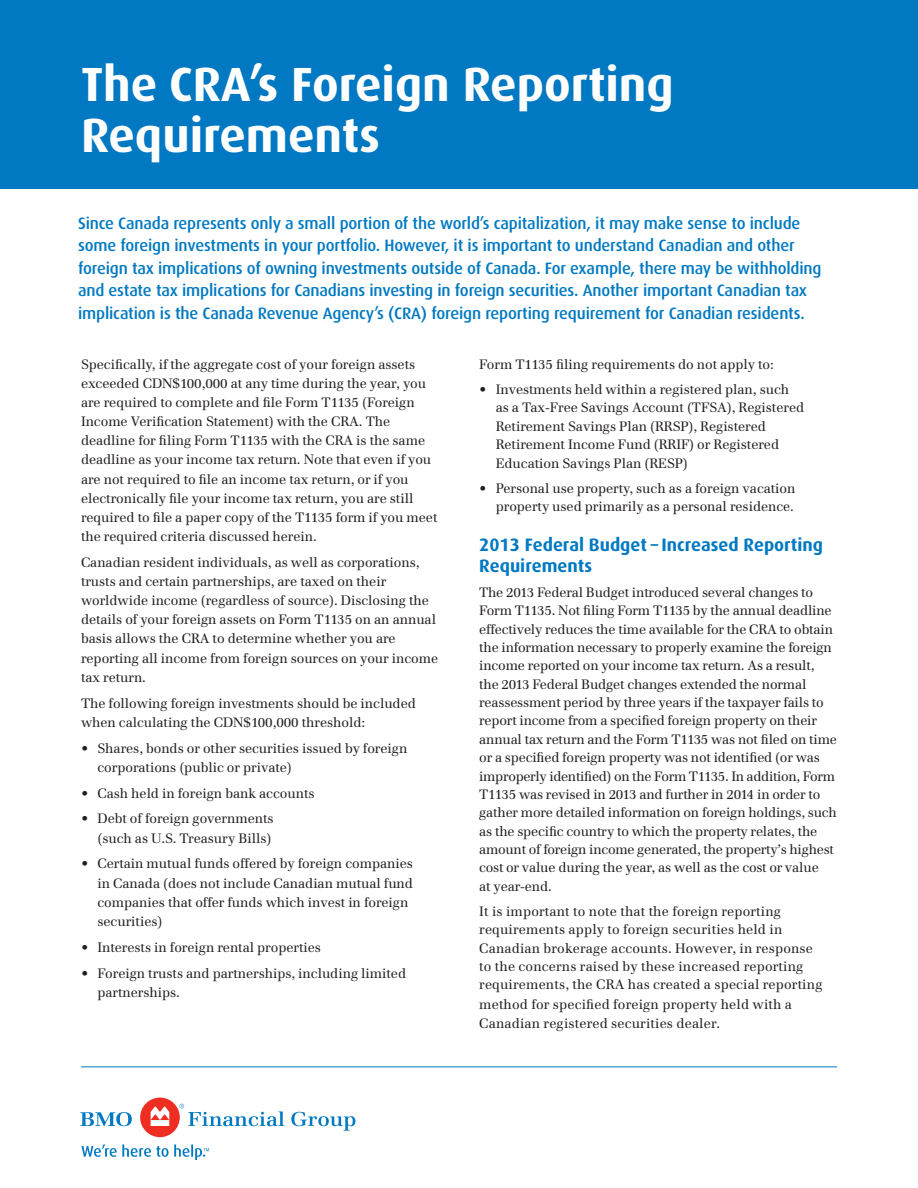
<style>
.page{position:relative;width:918px;height:1188px;background:#fff}
.page>*{position:absolute;margin:0;border:0;box-sizing:border-box;transform-origin:0 0}
.t1{font:700 48px/51px "Dax";color:#fff}
.t2{font:700 18px/20.2px "Dax";color:#0079c2}
.t3{font:500 16.5px/22.5px "Dax";letter-spacing:-.01em;color:#0079c2}
.t4{font:13.5px/19.2px "Emona";letter-spacing:-.005em;color:#231f20}
</style>
<div class="page">
<div style="left:0;top:0;width:918px;height:189px;background:#0079c2"></div>
<hr style="left:81px;top:1066px;width:756px;height:1px;background:#0079c2">
<svg style="left:80px;top:1112px;width:52px;height:14px"></svg>
<div style="left:140px;top:1098px;width:40px;height:39px;background:#ee2e22;border-radius:50%"></div>
<svg style="left:151px;top:1107px;width:18px;height:19px"></svg>
<svg style="left:179px;top:1104px;width:105px;height:22px"></svg>
<svg style="left:291px;top:1112px;width:64px;height:19px"></svg>
<svg style="left:81px;top:1144px;width:128px;height:16px"></svg>
<h1 class="t1" style="left:81px;top:59px;width:594px">The CRA’s Foreign Reporting<br>Requirements</h1>
<p class="t3" style="left:78px;top:212px;width:745px">Since Canada represents only a small portion of the world’s capitalization, it may make sense to include some foreign investments in your portfolio. However, it is important to understand Canadian and other foreign tax implications of owning investments outside of Canada. For example, there may be withholding and estate tax implications for Canadians investing in foreign securities. Another important Canadian tax implication is the Canada Revenue Agency’s (CRA) foreign reporting requirement for Canadian residents.</p>
<p class="t4" style="left:81px;top:354px;width:358px">Specifically, if the aggregate cost of your foreign assets exceeded CDN$100,000 at any time during the year, you are required to complete and file Form T1135 (Foreign Income Verification Statement) with the CRA. The deadline for filing Form T1135 with the CRA is the same deadline as your income tax return. Note that even if you are not required to file an income tax return, or if you electronically file your income tax return, you are still required to file a paper copy of the T1135 form if you meet the required criteria discussed herein.</p>
<p class="t4" style="left:81px;top:552px;width:359px">Canadian resident individuals, as well as corporations, trusts and certain partnerships, are taxed on their worldwide income (regardless of source). Disclosing the details of your foreign assets on Form T1135 on an annual basis allows the CRA to determine whether you are reporting all income from foreign sources on your income tax return.</p>
<p class="t4" style="left:81px;top:693px;width:336px">The following foreign investments should be included when calculating the CDN$100,000 threshold:</p>
<p class="t4" style="left:98px;top:738px;width:311px;text-indent:-17px">• Shares, bonds or other securities issued by foreign corporations (public or private)</p>
<p class="t4" style="left:81px;top:783px;width:235px">• Cash held in foreign bank accounts</p>
<p class="t4" style="left:81px;top:809px;width:194px;text-align:right">• Debt of foreign governments (such as U.S. Treasury Bills)</p>
<p class="t4" style="left:98px;top:854px;width:317px;text-indent:-16px">• Certain mutual funds offered by foreign companies in Canada (does not include Canadian mutual fund companies that offer funds which invest in foreign securities)</p>
<p class="t4" style="left:81px;top:937px;width:241px">• Interests in foreign rental properties</p>
<p class="t4" style="left:98px;top:963px;width:310px;text-indent:-16px">• Foreign trusts and partnerships, including limited partnerships.</p>
<p class="t4" style="left:479px;top:355px;width:296px">Form T1135 filing requirements do not apply to:</p>
<p class="t4" style="left:496px;top:380px;width:310px;line-height:18.3px;text-indent:-16px">• Investments held within a registered plan, such as a Tax-Free Savings Account (TFSA), Registered Retirement Savings Plan (RRSP), Registered Retirement Income Fund (RRIF) or Registered Education Savings Plan (RESP)</p>
<p class="t4" style="left:479px;top:479px;width:318px;line-height:18.3px;text-align:right">• Personal use property, such as a foreign vacation property used primarily as a personal residence.</p>
<h2 class="t2" style="left:479px;top:535px;width:345px">2013 Federal Budget – Increased Reporting<br>Requirements</h2>
<p class="t4" style="left:479px;top:583px;width:359px;line-height:18.3px">The 2013 Federal Budget introduced several changes to Form T1135. Not filing Form T1135 by the annual deadline effectively reduces the time available for the CRA to obtain the information necessary to properly examine the foreign income reported on your income tax return. As a result, the 2013 Federal Budget changes extended the normal reassessment period by three years if the taxpayer fails to report income from a specified foreign property on their annual tax return and the Form T1135 was not filed on time or a specified foreign property was not identified (or was improperly identified) on the Form T1135. In addition, Form T1135 was revised in 2013 and further in 2014 in order to gather more detailed information on foreign holdings, such as the specific country to which the property relates, the amount of foreign income generated, the property’s highest cost or value during the year, as well as the cost or value<br>at year-end.</p>
<p class="t4" style="left:479px;top:902px;width:345px;line-height:18.6px">It is important to note that the foreign reporting requirements apply to foreign securities held in Canadian brokerage accounts. However, in response to the concerns raised by these increased reporting requirements, the CRA has created a special reporting method for specified foreign property held with a Canadian registered securities dealer.</p>
</div>
